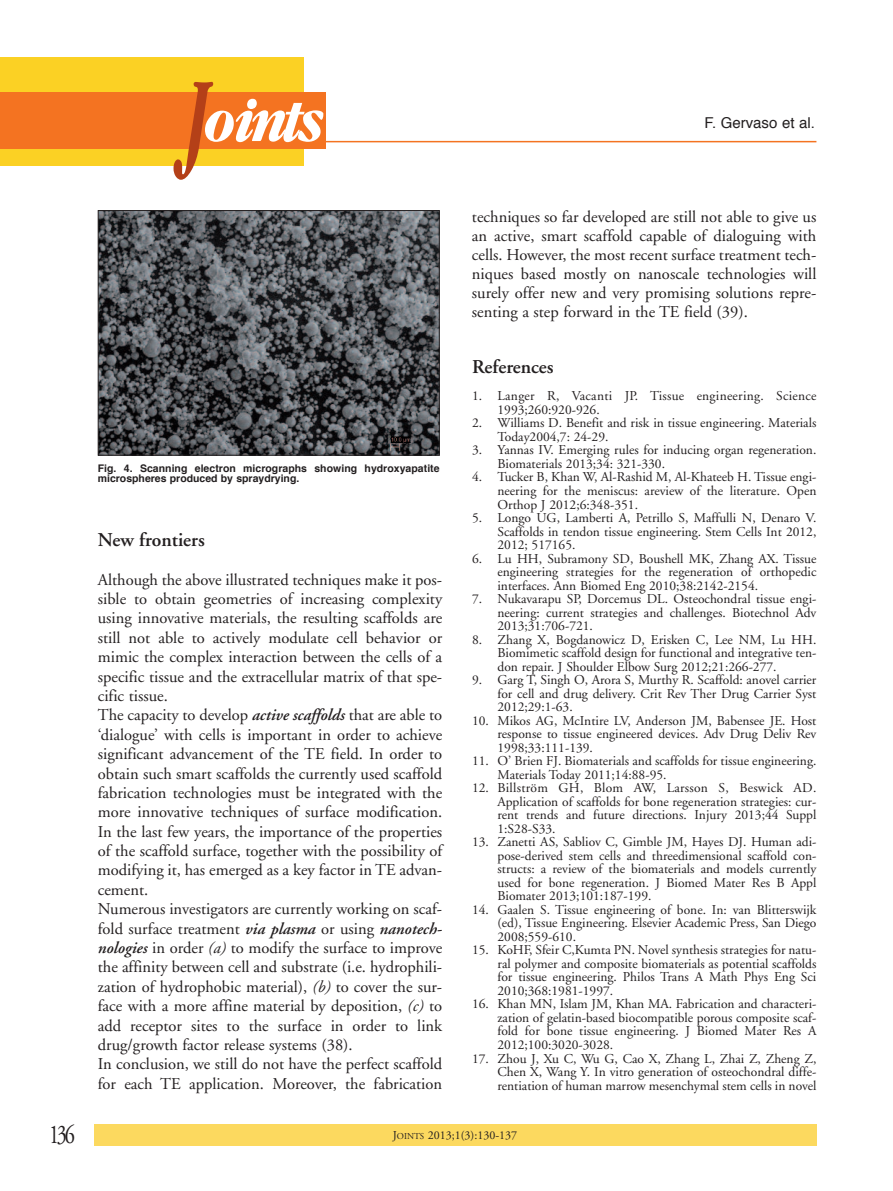
<style>
.page{position:relative;width:893px;height:1191px;background:#fff}
.page>*{position:absolute;margin:0;border:0;box-sizing:border-box;transform-origin:0 0}
.t1{font:italic 700 55.8px "Garamond Cond";letter-spacing:-.085em;color:#fff}
.t2{font:27px "Adobe Garamond";color:#231f20;scale:.75 1}
.t3{font:600 19.5px "Adobe Garamond";color:#231f20}
.t4{font:16.5px/19.4px "Adobe Garamond";color:#231f20}
.t5{font:15px "Helvetica";color:#231f20}
.t6{font:13.5px/13.5px "Adobe Garamond";color:#231f20;text-align:justify}
.t7{font:13.5px/13.5px "Adobe Garamond";letter-spacing:.02em;color:#231f20}
.t8{font:12px "Adobe Garamond";color:#231f20}
.t9{font:700 10.5px/10.5px "Helvetica";letter-spacing:.005em;color:#231f20}
.s1{font-size:99.9px;color:#b44018}
.s2{font-weight:600;font-style:italic}
.s3{font-style:italic}
.s4{font-size:9px}
</style>
<div class="page">
<hr style="left:176px;top:141px;width:640px;height:1px;background:#f47321">
<div style="left:94px;top:1124px;width:722px;height:21px;background:#fcd95f"></div>
<div style="left:0;top:57px;width:304px;height:109px;background:#fbd124"></div>
<div style="left:0;top:92px;width:326px;height:56px;background:#f47321"></div>
<img style="left:100px;top:212px;width:338px;height:241px">
<div style="left:98px;top:210px;width:342px;height:245px;border:1px solid #231f20"></div>
<h1 class="t1" style="left:181px;top:86px;width:140px"><span class="s1">J</span>oints</h1>
<p class="t9" style="left:98px;top:464px;width:343px">Fig. 4. Scanning electron micrographs showing hydroxyapatite microspheres produced by spraydrying.</p>
<h3 class="t3" style="left:98px;top:532px;width:108px">New frontiers</h3>
<p class="t4" style="left:98px;top:571px;width:346px">Although the above illustrated techniques make it pos&shy;sible to obtain geometries of increasing complexity using innovative materials, the resulting scaffolds are still not able to actively modulate cell behavior or mimic the complex interaction between the cells of a specific tissue and the extracellular matrix of that spe&shy;cific tissue.<br>The capacity to develop <span class="s2">active scaffolds</span> that are able to ‘dialogue’ with cells is important in order to achieve significant advancement of the TE field. In order to obtain such smart scaffolds the currently used scaffold fabrication technologies must be integrated with the more innovative techniques of surface modification.<br>In the last few years, the importance of the properties of the scaffold surface, together with the possibility of modifying it, has emerged as a key factor in TE advan&shy;cement.<br>Numerous investigators are currently working on scaf&shy;fold surface treatment <span class="s2">via plasma</span> or using <span class="s2">nanotech&shy;nologies</span> in order <span class="s3">(a)</span> to modify the surface to improve the affinity between cell and substrate (i.e. hydrophili&shy;zation of hydrophobic material), <span class="s3">(b)</span> to cover the sur&shy;face with a more affine material by deposition, <span class="s3">(c)</span> to add receptor sites to the surface in order to link drug/growth factor release systems (38).<br>In conclusion, we still do not have the perfect scaffold for each TE application. Moreover, the fabrication</p>
<p class="t5" style="left:704px;top:116px;width:112px">F. Gervaso et al.</p>
<p class="t4" style="left:472px;top:209px;width:346px;line-height:18.9px;text-align:justify">techniques so far developed are still not able to give us an active, smart scaffold capable of dialoguing with cells. However, the most recent surface treatment tech&shy;niques based mostly on nanoscale technologies will surely offer new and very promising solutions repre&shy;senting a step forward in the TE field (39).</p>
<h3 class="t3" style="left:472px;top:359px;width:83px">References</h3>
<p class="t7" style="left:497px;top:390px;width:320px;text-indent:-26px">1. Langer R, Vacanti JP. Tissue engineering. Science<br>1993;260:920-926.</p>
<p class="t6" style="left:497px;top:417px;width:320px;text-indent:-26px">2. Williams D. Benefit and risk in tissue engineering. Materials<br>Today2004,7: 24-29.</p>
<p class="t6" style="left:497px;top:444px;width:320px;text-indent:-26px">3. Yannas IV. Emerging rules for inducing organ regeneration.<br>Biomaterials 2013;34: 321-330.</p>
<p class="t6" style="left:497px;top:471px;width:320px;text-indent:-26px">4. Tucker B, Khan W, Al-Rashid M, Al-Khateeb H. Tissue engi&shy;neering for the meniscus: areview of the literature. Open Orthop J 2012;6:348-351.</p>
<p class="t6" style="left:497px;top:512px;width:320px;text-indent:-26px">5. Longo UG, Lamberti A, Petrillo S, Maffulli N, Denaro V.<br>Scaffolds in tendon tissue engineering. Stem Cells Int 2012, 2012; 517165.</p>
<p class="t6" style="left:497px;top:552px;width:320px;text-indent:-26px">6. Lu HH, Subramony SD, Boushell MK, Zhang AX. Tissue engineering strategies for the regeneration of orthopedic interfaces. Ann Biomed Eng 2010;38:2142-2154.</p>
<p class="t6" style="left:497px;top:593px;width:320px;text-indent:-26px">7. Nukavarapu SP, Dorcemus DL. Osteochondral tissue engi&shy;neering: current strategies and challenges. Biotechnol Adv 2013;31:706-721.</p>
<p class="t6" style="left:497px;top:634px;width:320px;text-indent:-26px">8. Zhang X, Bogdanowicz D, Erisken C, Lee NM, Lu HH.<br>Biomimetic scaffold design for functional and integrative ten&shy;don repair. J Shoulder Elbow Surg 2012;21:266-277.</p>
<p class="t6" style="left:497px;top:674px;width:320px;text-indent:-26px">9. Garg T, Singh O, Arora S, Murthy R. Scaffold: anovel carrier for cell and drug delivery. Crit Rev Ther Drug Carrier Syst 2012;29:1-63.</p>
<p class="t6" style="left:497px;top:715px;width:320px;text-indent:-26px">10. Mikos AG, McIntire LV, Anderson JM, Babensee JE. Host response to tissue engineered devices. Adv Drug Deliv Rev 1998;33:111-139.</p>
<p class="t6" style="left:497px;top:755px;width:320px;text-indent:-26px">11. O’ Brien FJ. Biomaterials and scaffolds for tissue engineering.<br>Materials Today 2011;14:88-95.</p>
<p class="t6" style="left:497px;top:782px;width:320px;text-indent:-26px">12. Billström GH, Blom AW, Larsson S, Beswick AD.<br>Application of scaffolds for bone regeneration strategies: cur&shy;rent trends and future directions. Injury 2013;44 Suppl 1:S28-S33.</p>
<p class="t6" style="left:497px;top:836px;width:320px;text-indent:-26px">13. Zanetti AS, Sabliov C, Gimble JM, Hayes DJ. Human adi&shy;pose-derived stem cells and threedimensional scaffold con&shy;structs: a review of the biomaterials and models currently used for bone regeneration. J Biomed Mater Res B Appl Biomater 2013;101:187-199.</p>
<p class="t6" style="left:497px;top:904px;width:320px;text-indent:-26px">14. Gaalen S. Tissue engineering of bone. In: van Blitterswijk (ed), Tissue Engineering. Elsevier Academic Press, San Diego 2008;559-610.</p>
<p class="t6" style="left:497px;top:944px;width:320px;text-indent:-26px">15. KoHF, Sfeir C,Kumta PN. Novel synthesis strategies for natu&shy;ral polymer and composite biomaterials as potential scaffolds for tissue engineering. Philos Trans A Math Phys Eng Sci 2010;368:1981-1997.</p>
<p class="t6" style="left:497px;top:998px;width:320px;text-indent:-26px">16. Khan MN, Islam JM, Khan MA. Fabrication and characteri&shy;zation of gelatin-based biocompatible porous composite scaf&shy;fold for bone tissue engineering. J Biomed Mater Res A 2012;100:3020-3028.</p>
<p class="t6" style="left:497px;top:1052px;width:320px;text-indent:-26px">17. Zhou J, Xu C, Wu G, Cao X, Zhang L, Zhai Z, Zheng Z, Chen X, Wang Y. In vitro generation of osteochondral diffe&shy;rentiation of human marrow mesenchymal stem cells in novel</p>
<h2 class="t2" style="left:49px;top:1123px;width:36px">136</h2>
<p class="t8" style="left:393px;top:1130px;width:126px">J<span class="s4">OINTS</span> 2013;1(3):130-137</p>
</div>
